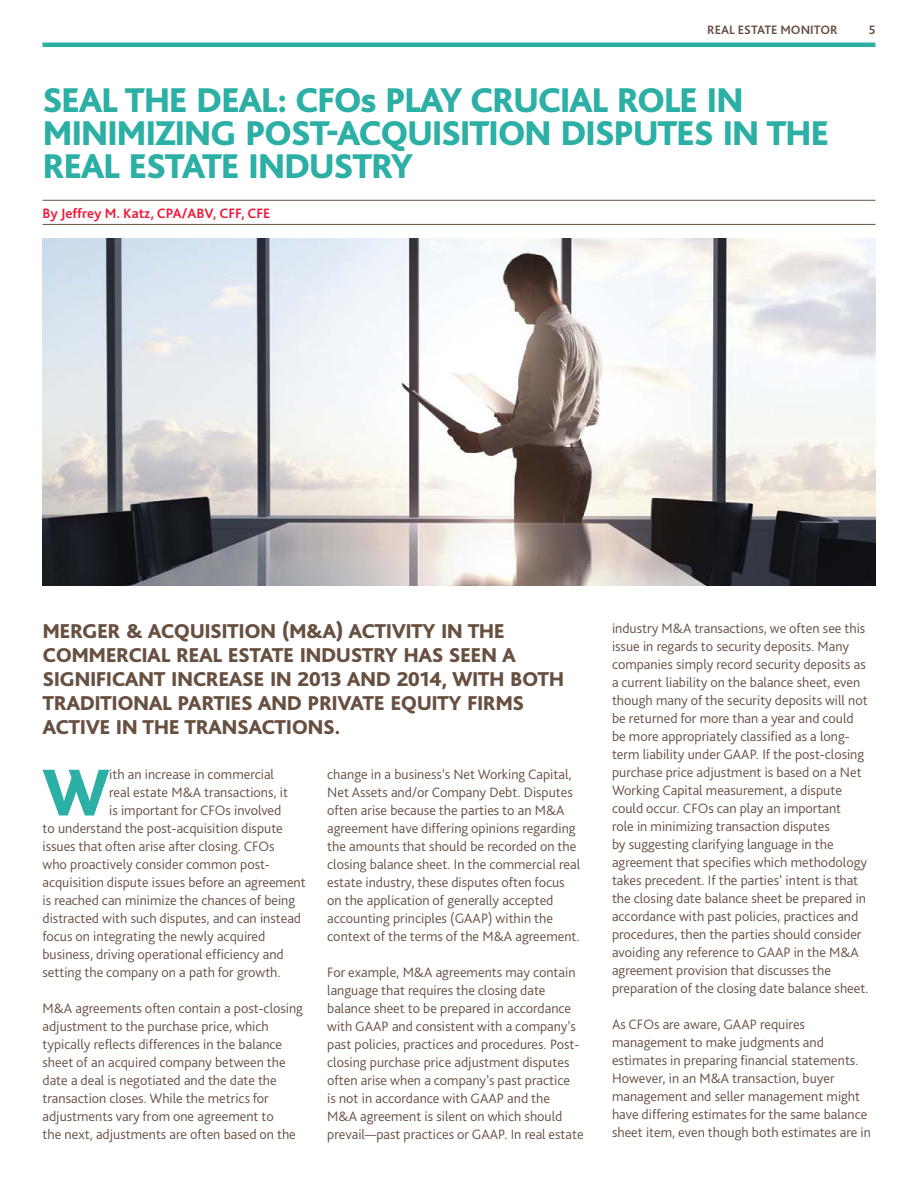
<style>
.page{position:relative;width:918px;height:1188px;background:#fff}
.page>*{position:absolute;margin:0;border:0;box-sizing:border-box;transform-origin:0 0}
.t1{font:800 68.85px "Bliss Pro";color:#2cafa4}
.t2{font:800 36px/33px "Bliss Pro";letter-spacing:-.04em;color:#2cafa4}
.t3{font:800 21px/24px "Bliss Pro";letter-spacing:-.025em;color:#685041}
.t4{font:300 14.25px/18px "Bliss Pro";color:#685041}
.t5{font:700 14.25px "Bliss Pro";color:#ed1a3b}
.t6{font:700 12.75px "Bliss Pro";color:#685041}
</style>
<div class="page">
<hr style="left:43px;top:43px;width:832px;height:4px;background:#2cafa4">
<img style="left:43px;top:239px;width:832px;height:347px">
<hr style="left:43px;top:200px;width:832px;height:1px;background:#685041">
<hr style="left:43px;top:224px;width:832px;height:1px;background:#685041">
<p class="t6" style="left:707px;top:22px;width:132px">REAL ESTATE MONITOR</p>
<p class="t6" style="left:869px;top:22px;width:8px">5</p>
<h2 class="t2" style="left:43px;top:83px;width:788px">SEAL THE DEAL: CFOs PLAY CRUCIAL ROLE IN<br>MINIMIZING POST-ACQUISITION DISPUTES IN THE<br>REAL ESTATE INDUSTRY</h2>
<p class="t5" style="left:43px;top:204px;width:229px">By Jeffrey M. Katz, CPA/ABV, CFF, CFE</p>
<h3 class="t3" style="left:43px;top:619px;width:523px">MERGER &amp; ACQUISITION (M&amp;A) ACTIVITY IN THE COMMERCIAL REAL ESTATE INDUSTRY HAS SEEN A SIGNIFICANT INCREASE IN 2013 AND 2014, WITH BOTH TRADITIONAL PARTIES AND PRIVATE EQUITY FIRMS ACTIVE IN THE TRANSACTIONS.</h3>
<h1 class="t1" style="left:42px;top:750px;width:69px">W</h1>
<p class="t4" style="left:109px;top:765px;width:166px">ith an increase in commercial</p>
<p class="t4" style="left:109px;top:783px;width:180px">real estate M&amp;A transactions, it</p>
<p class="t4" style="left:109px;top:801px;width:174px">is important for CFOs involved</p>
<p class="t4" style="left:43px;top:819px;width:242px">to understand the post-acquisition dispute</p>
<p class="t4" style="left:43px;top:837px;width:234px">issues that often arise after closing. CFOs</p>
<p class="t4" style="left:43px;top:855px;width:229px">who proactively consider common post-</p>
<p class="t4" style="left:43px;top:873px;width:265px">acquisition dispute issues before an agreement</p>
<p class="t4" style="left:43px;top:891px;width:254px">is reached can minimize the chances of being</p>
<p class="t4" style="left:43px;top:909px;width:260px">distracted with such disputes, and can instead</p>
<p class="t4" style="left:43px;top:927px;width:224px">focus on integrating the newly acquired</p>
<p class="t4" style="left:43px;top:945px;width:243px">business, driving operational efficiency and</p>
<p class="t4" style="left:43px;top:963px;width:240px">setting the company on a path for growth.</p>
<p class="t4" style="left:43px;top:999px;width:262px">M&amp;A agreements often contain a post-closing adjustment to the purchase price, which typically reflects differences in the balance sheet of an acquired company between the date a deal is negotiated and the date the transaction closes. While the metrics for adjustments vary from one agreement to<br>the next, adjustments are often based on the</p>
<p class="t4" style="left:327px;top:765px;width:254px">change in a business’s Net Working Capital, Net Assets and/or Company Debt. Disputes often arise because the parties to an M&amp;A agreement have differing opinions regarding the amounts that should be recorded on the closing balance sheet. In the commercial real estate industry, these disputes often focus on the application of generally accepted accounting principles (GAAP) within the context of the terms of the M&amp;A agreement.</p>
<p class="t4" style="left:327px;top:963px;width:258px">For example, M&amp;A agreements may contain language that requires the closing date balance sheet to be prepared in accordance with GAAP and consistent with a company’s past policies, practices and procedures. Post&shy;closing purchase price adjustment disputes often arise when a company’s past practice<br>is not in accordance with GAAP and the<br>M&amp;A agreement is silent on which should prevail—past practices or GAAP. In real estate</p>
<p class="t4" style="left:612px;top:619px;width:258px">industry M&amp;A transactions, we often see this issue in regards to security deposits. Many companies simply record security deposits as a current liability on the balance sheet, even though many of the security deposits will not be returned for more than a year and could be more appropriately classified as a long&shy;term liability under GAAP. If the post-closing purchase price adjustment is based on a Net Working Capital measurement, a dispute could occur. CFOs can play an important<br>role in minimizing transaction disputes<br>by suggesting clarifying language in the agreement that specifies which methodology takes precedent. If the parties’ intent is that the closing date balance sheet be prepared in accordance with past policies, practices and procedures, then the parties should consider avoiding any reference to GAAP in the M&amp;A agreement provision that discusses the preparation of the closing date balance sheet.</p>
<p class="t4" style="left:612px;top:1015px;width:261px">As CFOs are aware, GAAP requires management to make judgments and estimates in preparing financial statements.<br>However, in an M&amp;A transaction, buyer management and seller management might have differing estimates for the same balance sheet item, even though both estimates are in</p>
</div>
